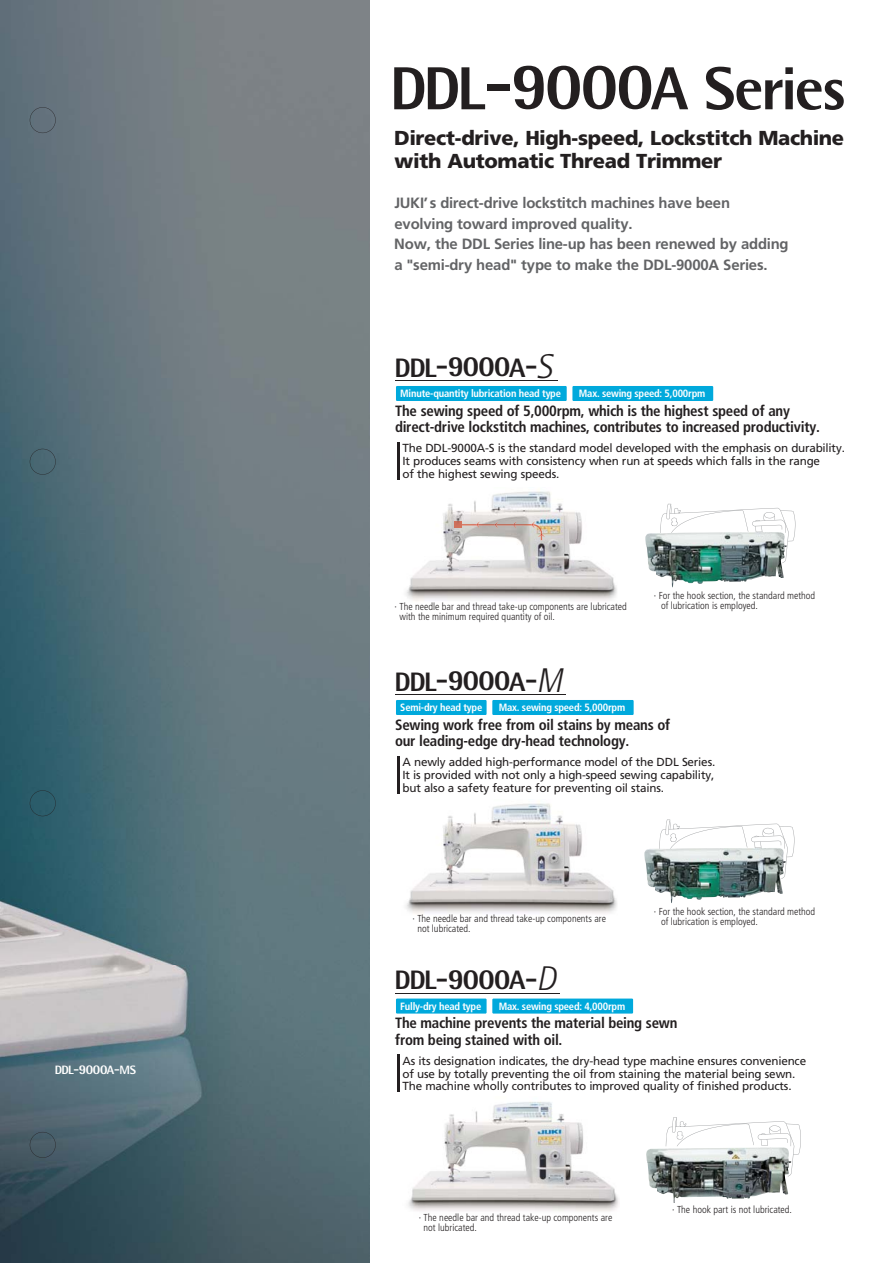
<style>
.page{position:relative;width:893px;height:1263px;background:#fff}
.page>*{position:absolute;margin:0;border:0;box-sizing:border-box;transform-origin:0 0}
.t1{font:800 60.9px "Rotis Semi Sans";letter-spacing:-.04em;color:#231f20}
.t2{font:800 26.7px "Rotis Semi Sans";letter-spacing:-.06em;color:#231f20}
.t3{font:900 20.25px/23.4px "Frutiger";letter-spacing:-.015em;color:#231f20}
.t4{font:700 condensed 14.85px/16.5px "Frutiger";letter-spacing:-.015em;color:#231f20}
.t5{font:700 14.85px/20.7px "Frutiger";letter-spacing:-.01em;color:#636466}
.t6{font:800 12.15px "Rotis Semi Sans";color:#fff}
.t7{font:11.7px/12.8px "Frutiger";letter-spacing:-.015em;color:#231f20}
.t8{font:700 condensed 10.5px "Frutiger";letter-spacing:-.02em;color:#fff}
.t9{font:300 condensed 10.05px/10.1px "Frutiger";color:#231f20}
.s1{font-size:13.35px}
.s2{font-size:66.6px}
.s3{font-size:29.25px}
.s4{font-weight:300;font-style:italic;font-size:34.35px}
</style>
<div class="page">
<img style="left:0;top:0;width:370px;height:1263px">
<div style="left:396px;top:386px;width:171px;height:15px;background:#00a9dc"></div>
<div style="left:572px;top:386px;width:141px;height:15px;background:#00a9dc"></div>
<img style="left:406px;top:491px;width:211px;height:110px">
<img style="left:408px;top:1101px;width:211px;height:111px">
<img style="left:646px;top:1148px;width:143px;height:55px">
<img style="left:645px;top:533px;width:139px;height:54px">
<svg style="left:660px;top:504px;width:135px;height:59px"></svg>
<svg style="left:666px;top:1117px;width:135px;height:60px"></svg>
<img style="left:406px;top:803px;width:211px;height:111px">
<img style="left:644px;top:849px;width:139px;height:54px">
<svg style="left:659px;top:820px;width:135px;height:59px"></svg>
<hr style="left:397px;top:442px;width:2px;height:37px;background:#231f20">
<hr style="left:395px;top:380px;width:162px;height:1px;background:#231f20">
<div style="left:396px;top:700px;width:90px;height:15px;background:#00a9dc"></div>
<div style="left:492px;top:700px;width:142px;height:15px;background:#00a9dc"></div>
<hr style="left:397px;top:756px;width:2px;height:37px;background:#231f20">
<hr style="left:395px;top:694px;width:171px;height:1px;background:#231f20">
<div style="left:396px;top:999px;width:90px;height:15px;background:#00a9dc"></div>
<div style="left:492px;top:999px;width:141px;height:15px;background:#00a9dc"></div>
<hr style="left:397px;top:1054px;width:2px;height:38px;background:#231f20">
<hr style="left:395px;top:993px;width:165px;height:1px;background:#231f20">
<img style="left:461px;top:524px;width:81px;height:16px">
<svg style="left:455px;top:521px;width:6px;height:7px"></svg>
<svg style="left:538px;top:534px;width:7px;height:3px"></svg>
<svg style="left:531px;top:522px;width:4px;height:6px"></svg>
<svg style="left:513px;top:522px;width:3px;height:6px"></svg>
<svg style="left:495px;top:522px;width:3px;height:6px"></svg>
<svg style="left:476px;top:522px;width:4px;height:6px"></svg>
<svg style="left:30px;top:1132px;width:26px;height:26px"></svg>
<svg style="left:30px;top:790px;width:26px;height:26px"></svg>
<svg style="left:30px;top:449px;width:26px;height:26px"></svg>
<svg style="left:30px;top:107px;width:26px;height:26px"></svg>
<p class="t6" style="left:55px;top:1066px;width:83px">DDL-<span class="s1">9000</span>A-MS</p>
<h1 class="t1" style="left:390px;top:67px;width:457px">DDL-<span class="s2">9000</span>A Series</h1>
<h3 class="t3" style="left:394px;top:128px;width:451px">Direct-drive, High-speed, Lockstitch Machine with Automatic Thread Trimmer</h3>
<p class="t5" style="left:394px;top:193px;width:396px">JUKI’s direct-drive lockstitch machines have been evolving toward improved quality.<br>Now, the DDL Series line-up has been renewed by adding a "semi-dry head" type to make the DDL-9000A Series.</p>
<h2 class="t2" style="left:395px;top:358px;width:159px">DDL-<span class="s3">9000</span>A-<span class="s4">S</span></h2>
<p class="t8" style="left:400px;top:389px;width:162px">Minute-quantity lubrication head type</p>
<p class="t8" style="left:579px;top:389px;width:128px">Max. sewing speed: 5,000rpm</p>
<p class="t4" style="left:395px;top:404px;width:426px">The sewing speed of 5,000rpm, which is the highest speed of any direct-drive lockstitch machines, contributes to increased productivity.</p>
<p class="t7" style="left:402px;top:443px;width:444px">The DDL-9000A-S is the standard model developed with the emphasis on durability.<br>It produces seams with consistency when run at speeds which falls in the range<br>of the highest sewing speeds.</p>
<p class="t9" style="left:399px;top:602px;width:229px;text-indent:-5px">· The needle bar and thread take-up components are lubricated with the minimum required quantity of oil.</p>
<h2 class="t2" style="left:395px;top:672px;width:169px">DDL-<span class="s3">9000</span>A-<span class="s4">M</span></h2>
<p class="t8" style="left:400px;top:703px;width:84px">Semi-dry head type</p>
<p class="t8" style="left:499px;top:703px;width:128px">Max. sewing speed: 5,000rpm</p>
<p class="t9" style="left:661px;top:591px;width:156px;text-indent:-7px">· For the hook section, the standard method of lubrication is employed.</p>
<p class="t4" style="left:395px;top:718px;width:276px">Sewing work free from oil stains by means of our leading-edge dry-head technology.</p>
<p class="t7" style="left:402px;top:757px;width:314px;text-align:justify">A newly added high-performance model of the DDL Series.<br>It is provided with not only a high-speed sewing capability, but also a safety feature for preventing oil stains.</p>
<p class="t9" style="left:417px;top:914px;width:190px;text-indent:-5px">· The needle bar and thread take-up components are not lubricated.</p>
<p class="t9" style="left:661px;top:908px;width:156px;text-indent:-7px">· For the hook section, the standard method of lubrication is employed.</p>
<h2 class="t2" style="left:395px;top:971px;width:163px">DDL-<span class="s3">9000</span>A-<span class="s4">D</span></h2>
<p class="t8" style="left:400px;top:1002px;width:83px">Fully-dry head type</p>
<p class="t8" style="left:506px;top:1002px;width:164px">Max. number of revolutions: 4,000rpm</p>
<p class="t8" style="left:499px;top:1002px;width:128px">Max. sewing speed: 4,000rpm</p>
<p class="t4" style="left:395px;top:1016px;width:284px">The machine prevents the material being sewn from being stained with oil.</p>
<p class="t7" style="left:402px;top:1055px;width:405px">As its designation indicates, the dry-head type machine ensures convenience of use by totally preventing the oil from staining the material being sewn.<br>The machine wholly contributes to improved quality of finished products.</p>
<p class="t9" style="left:424px;top:1213px;width:190px;text-indent:-5px">· The needle bar and thread take-up components are not lubricated.</p>
<p class="t9" style="left:672px;top:1205px;width:121px">· The hook part is not lubricated.</p>
</div>
